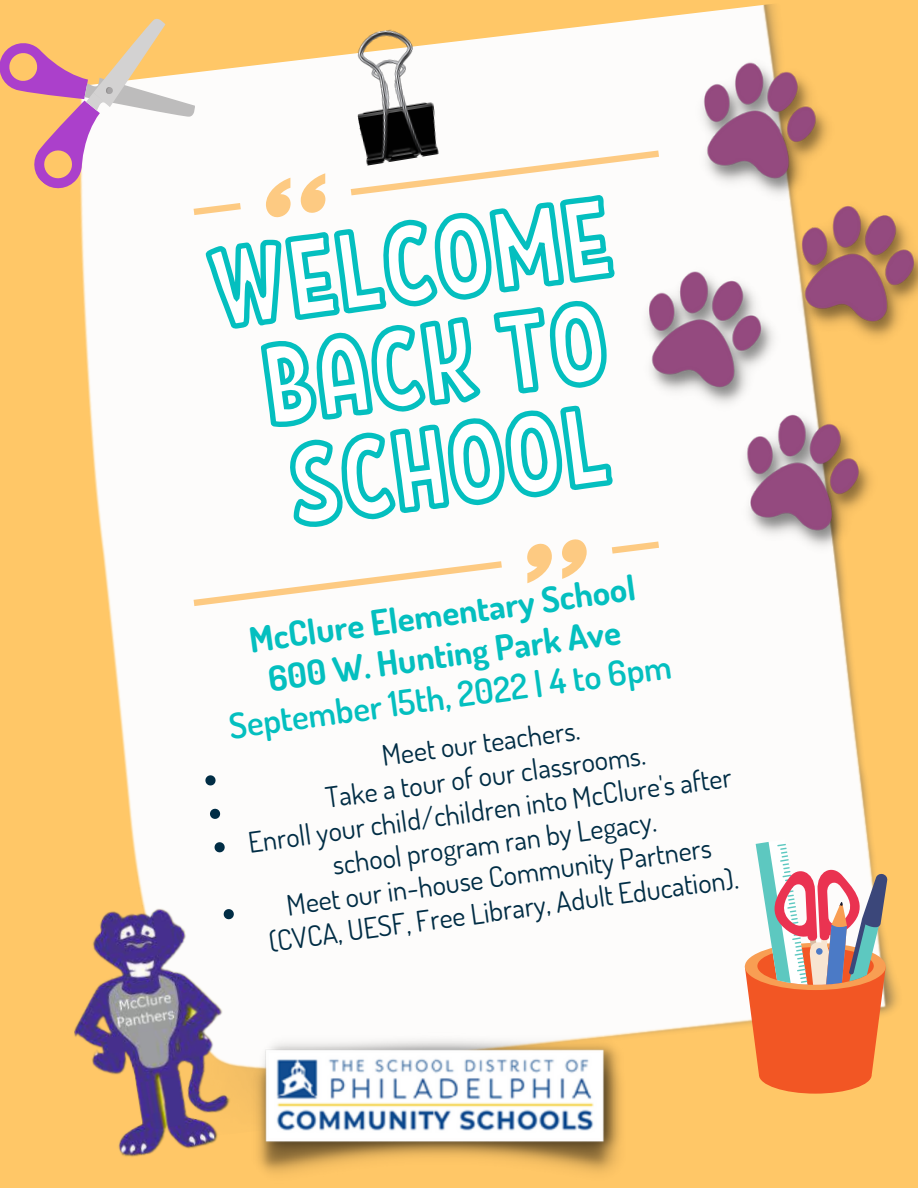
<style>
.page{position:relative;width:918px;height:1188px;background:#ffc767}
.page>*{position:absolute;margin:0;border:0;box-sizing:border-box;transform-origin:0 0}
.t1{font:700 34.8px/41.2px "Dosis";color:#04bfbf;text-align:center}
.t2{font:600 34.8px "Dosis";color:#04bfbf}
.t3{font:28.35px/33.8px "Dosis";color:#012d45;text-align:center}
</style>
<div class="page">
<img style="left:80px;top:4px;width:818px;height:1032px">
<img style="left:345px;top:25px;width:96px;height:141px">
<svg style="left:301px;top:173px;width:24px;height:16px"></svg>
<svg style="left:266px;top:178px;width:25px;height:11px"></svg>
<svg style="left:0;top:14px;width:241px;height:201px"></svg>
<svg style="left:351px;top:150px;width:289px;height:45px;background:#efe6db"></svg>
<svg style="left:527px;top:543px;width:25px;height:40px"></svg>
<svg style="left:562px;top:539px;width:25px;height:40px"></svg>
<svg style="left:612px;top:541px;width:28px;height:13px"></svg>
<svg style="left:194px;top:561px;width:308px;height:45px;background:#fdf4e9"></svg>
<svg style="left:205px;top:775px;width:11px;height:11px"></svg>
<svg style="left:209px;top:808px;width:12px;height:12px"></svg>
<svg style="left:214px;top:842px;width:11px;height:11px"></svg>
<img style="left:255px;top:1033px;width:371px;height:140px">
<img style="left:640px;top:56px;width:278px;height:500px">
<img style="left:74px;top:889px;width:181px;height:268px">
<svg style="left:202px;top:189px;width:433px;height:262px;background:#cdefec"></svg>
<svg style="left:257px;top:293px;width:358px;height:140px;background:#b9ebea"></svg>
<svg style="left:279px;top:397px;width:338px;height:137px;background:#c0edec"></svg>
<svg style="left:745px;top:839px;width:143px;height:255px;background:#e0977c"></svg>
<p class="t1" style="left:247px;top:619px;width:391px;rotate:-8deg">McClure Elementary School<br>600 W. Hunting Park Ave</p>
<p class="t2" style="left:226px;top:704px;width:448px;rotate:-8deg">September 15th, 2022 | 4 to 6pm</p>
<p class="t3" style="left:237px;top:759px;width:489px;rotate:-8deg">Meet our teachers.<br>Take a tour of our classrooms.<br>Enroll your child/children into McClure's after school program ran by Legacy.<br>Meet our in-house Community Partners (CVCA, UESF, Free Library, Adult Education).</p>
</div>
